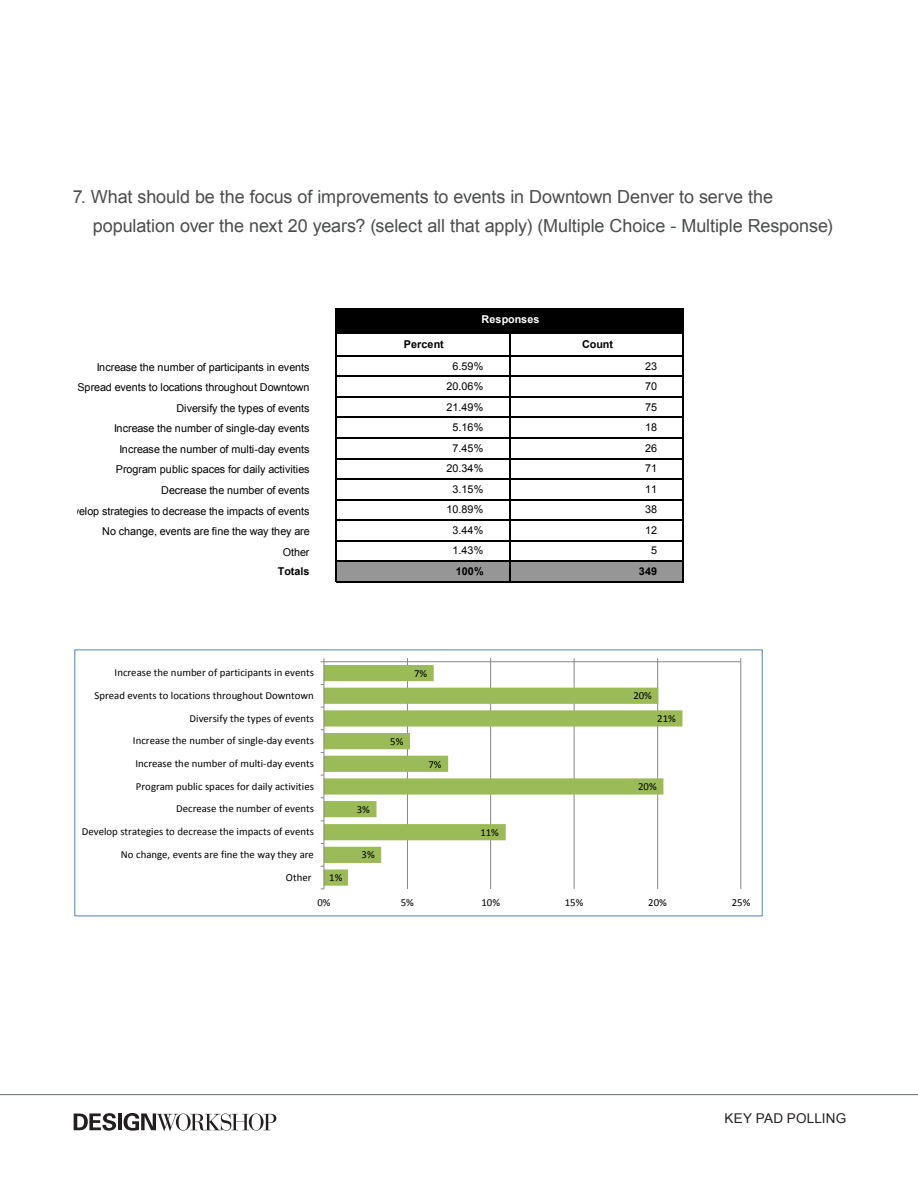
<style>
.page{position:relative;width:918px;height:1188px;background:#fff}
.page>*{position:absolute;margin:0;border:0;box-sizing:border-box;transform-origin:0 0}
.Subheads_2{font:18px "Arial";letter-spacing:-.005em;color:#4b4c4d}
.t1{font:13.5px "Arial";letter-spacing:.01em;color:#231f20}
.t2{font:10.8px "Arial";color:#000}
.t3{font:10.8px/22.6px "Calibri";color:#000;text-align:right}
.t4{font:700 10.8px "Arial";letter-spacing:.01em;color:#000}
.t5{font:700 10.8px "Arial";letter-spacing:.01em;color:#fff}
</style>
<div class="page">
<svg style="left:74px;top:1113px;width:42px;height:18px"></svg>
<hr style="left:118px;top:1113px;width:4px;height:17px;background:#231f20">
<svg style="left:124px;top:1113px;width:152px;height:18px"></svg>
<hr style="left:0;top:1094px;width:918px;height:1px;background:#577482">
<div style="left:335px;top:309px;width:349px;height:24px;background:#000"></div>
<div style="left:335px;top:561px;width:349px;height:21px;background:#969696"></div>
<hr style="left:335px;top:309px;width:1px;height:273px;background:#000">
<hr style="left:683px;top:310px;width:1px;height:272px;background:#000">
<hr style="left:509px;top:333px;width:1px;height:249px;background:#000">
<hr style="left:336px;top:355px;width:348px;height:1px;background:#000">
<hr style="left:336px;top:376px;width:348px;height:1px;background:#000">
<hr style="left:336px;top:396px;width:348px;height:2px;background:#000">
<hr style="left:336px;top:417px;width:348px;height:1px;background:#000">
<hr style="left:336px;top:437px;width:348px;height:2px;background:#000">
<hr style="left:336px;top:458px;width:348px;height:1px;background:#000">
<hr style="left:336px;top:479px;width:348px;height:1px;background:#000">
<hr style="left:336px;top:499px;width:348px;height:1px;background:#000">
<hr style="left:336px;top:520px;width:348px;height:1px;background:#000">
<hr style="left:336px;top:540px;width:348px;height:1px;background:#000">
<hr style="left:336px;top:561px;width:348px;height:1px;background:#000">
<hr style="left:336px;top:581px;width:348px;height:1px;background:#000">
<hr style="left:407px;top:662px;width:1px;height:227px;background:#868686">
<hr style="left:490px;top:662px;width:1px;height:227px;background:#868686">
<hr style="left:574px;top:662px;width:1px;height:227px;background:#868686">
<hr style="left:657px;top:662px;width:1px;height:227px;background:#868686">
<hr style="left:740px;top:662px;width:1px;height:227px;background:#868686">
<svg style="left:325px;top:665px;width:358px;height:221px"></svg>
<hr style="left:324px;top:661px;width:417px;height:1px;background:#868686">
<hr style="left:324px;top:662px;width:1px;height:227px;background:#868686">
<p class="Subheads_2" style="left:73px;top:185px;width:702px">7. What should be the focus of improvements to events in Downtown Denver to serve the</p>
<p class="Subheads_2" style="left:93px;top:214px;width:741px">population over the next 20 years? (select all that apply) (Multiple Choice - Multiple Response)</p>
<p class="t5" style="left:482px;top:312px;width:59px">Responses</p>
<p class="t4" style="left:404px;top:337px;width:41px">Percent</p>
<p class="t4" style="left:582px;top:337px;width:32px">Count</p>
<p class="t2" style="left:97px;top:360px;width:214px">Increase the number of participants in events</p>
<p class="t2" style="left:452px;top:359px;width:32px">6.59%</p>
<p class="t2" style="left:645px;top:359px;width:14px">23</p>
<p class="t2" style="left:77px;top:381px;width:234px">Spread events to locations throughout Downtown</p>
<p class="t2" style="left:446px;top:379px;width:38px">20.06%</p>
<p class="t2" style="left:645px;top:379px;width:14px">70</p>
<p class="t2" style="left:176px;top:401px;width:135px">Diversify the types of events</p>
<p class="t2" style="left:446px;top:400px;width:38px">21.49%</p>
<p class="t2" style="left:645px;top:400px;width:14px">75</p>
<p class="t2" style="left:114px;top:422px;width:197px">Increase the number of single-day events</p>
<p class="t2" style="left:452px;top:420px;width:32px">5.16%</p>
<p class="t2" style="left:645px;top:420px;width:14px">18</p>
<p class="t2" style="left:119px;top:442px;width:192px">Increase the number of multi-day events</p>
<p class="t2" style="left:452px;top:441px;width:32px">7.45%</p>
<p class="t2" style="left:645px;top:441px;width:14px">26</p>
<p class="t2" style="left:116px;top:463px;width:195px">Program public spaces for daily activities</p>
<p class="t2" style="left:446px;top:462px;width:38px">20.34%</p>
<p class="t2" style="left:645px;top:462px;width:14px">71</p>
<p class="t2" style="left:161px;top:483px;width:150px">Decrease the number of events</p>
<p class="t2" style="left:452px;top:482px;width:32px">3.15%</p>
<p class="t2" style="left:645px;top:482px;width:14px">11</p>
<p class="t2" style="left:74px;top:504px;width:237px">velop strategies to decrease the impacts of events</p>
<p class="t2" style="left:446px;top:503px;width:38px">10.89%</p>
<p class="t2" style="left:645px;top:503px;width:14px">38</p>
<p class="t2" style="left:102px;top:524px;width:209px">No change, events are fine the way they are</p>
<p class="t2" style="left:452px;top:523px;width:32px">3.44%</p>
<p class="t2" style="left:645px;top:523px;width:14px">12</p>
<p class="t2" style="left:283px;top:545px;width:28px">Other</p>
<p class="t2" style="left:452px;top:544px;width:32px">1.43%</p>
<p class="t2" style="left:651px;top:544px;width:8px">5</p>
<p class="t4" style="left:278px;top:564px;width:33px">Totals</p>
<p class="t4" style="left:456px;top:564px;width:29px">100%</p>
<p class="t4" style="left:639px;top:564px;width:20px">349</p>
<p class="t3" style="left:82px;top:661px;width:234px">Increase the number of participants in events Spread events to locations throughout Downtown Diversify the types of events<br>Increase the number of single-day events<br>Increase the number of multi-day events<br>Program public spaces for daily activities<br>Decrease the number of events<br>Develop strategies to decrease the impacts of events No change, events are fine the way they are<br>Other</p>
<p class="t3" style="left:414px;top:662px;width:15px">7%</p>
<p class="t3" style="left:390px;top:730px;width:15px">5%</p>
<p class="t3" style="left:329px;top:866px;width:15px">1%</p>
<p class="t3" style="left:357px;top:798px;width:15px">3%</p>
<p class="t3" style="left:362px;top:844px;width:15px">3%</p>
<p class="t3" style="left:429px;top:753px;width:15px">7%</p>
<p class="t3" style="left:480px;top:821px;width:20px">11%</p>
<p class="t3" style="left:633px;top:685px;width:20px">20%</p>
<p class="t3" style="left:657px;top:707px;width:20px">21%</p>
<p class="t3" style="left:638px;top:775px;width:20px">20%</p>
<p class="t3" style="left:317px;top:891px;width:15px">0%</p>
<p class="t3" style="left:401px;top:891px;width:15px">5%</p>
<p class="t3" style="left:481px;top:891px;width:20px">10%</p>
<p class="t3" style="left:565px;top:891px;width:20px">15%</p>
<p class="t3" style="left:648px;top:891px;width:20px">20%</p>
<p class="t3" style="left:732px;top:891px;width:20px">25%</p>
<p class="t1" style="left:724px;top:1109px;width:123px">KEY PAD POLLING</p>
</div>
